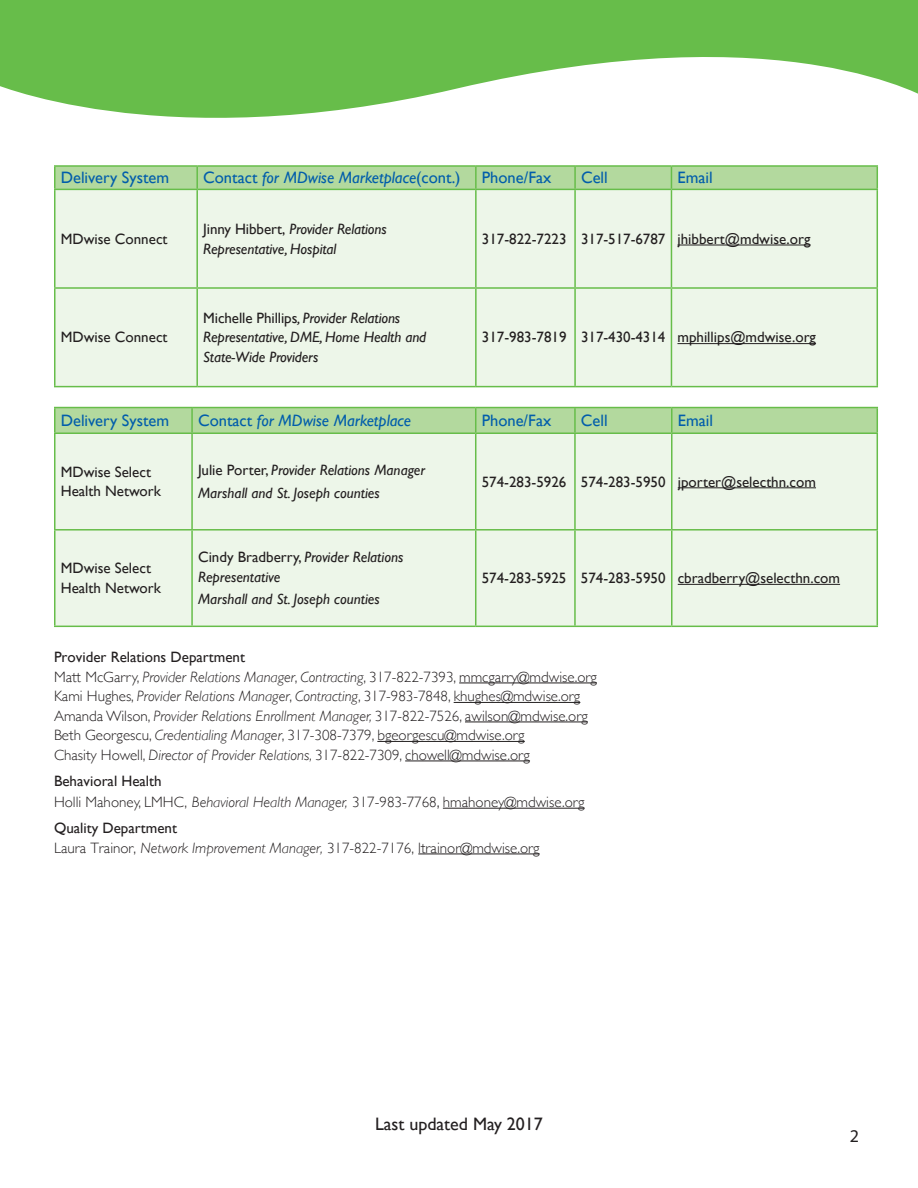
<style>
.page{position:relative;width:918px;height:1188px;background:#fff}
.page>*{position:absolute;margin:0;border:0;box-sizing:border-box;transform-origin:0 0}
.t1{font:18px "Gill Sans";color:#231f20}
.t2{font:18px "Myriad Pro";color:#231f20}
.t3{font:16.5px "Gill Sans";color:#015dab}
.t4{font:italic 16.5px "Gill Sans";color:#015dab}
.t5{font:300 15px "Gill Sans";color:#231f20}
.t6{font:15px/19.5px "Gill Sans";color:#231f20}
.t7{font:italic 15px/19.5px "Gill Sans";letter-spacing:-.005em;color:#231f20}
.s1{font-style:normal}
.s2{font-style:italic}
.s3{font-size:16.5px}
</style>
<div class="page">
<svg style="left:0;top:0;width:918px;height:118px;fill:#67bd4a"></svg>
<div style="left:56px;top:434px;width:821px;height:192px;background:#edf6e9"></div>
<hr style="left:54px;top:407px;width:138px;height:1px;background:#67bd4a">
<hr style="left:54px;top:408px;width:2px;height:24px;background:#67bd4a">
<hr style="left:192px;top:407px;width:284px;height:1px;background:#67bd4a">
<hr style="left:191px;top:434px;width:2px;height:95px;background:#67bd4a">
<hr style="left:191px;top:531px;width:2px;height:95px;background:#67bd4a">
<hr style="left:476px;top:407px;width:99px;height:1px;background:#67bd4a">
<hr style="left:475px;top:434px;width:1px;height:95px;background:#67bd4a">
<hr style="left:475px;top:531px;width:1px;height:95px;background:#67bd4a">
<hr style="left:575px;top:407px;width:97px;height:1px;background:#67bd4a">
<hr style="left:574px;top:434px;width:2px;height:95px;background:#67bd4a">
<hr style="left:574px;top:531px;width:2px;height:95px;background:#67bd4a">
<hr style="left:672px;top:407px;width:206px;height:1px;background:#67bd4a">
<div style="left:55px;top:408px;width:823px;height:24px;background:#b3d99e"></div>
<hr style="left:671px;top:434px;width:2px;height:95px;background:#67bd4a">
<hr style="left:671px;top:531px;width:2px;height:95px;background:#67bd4a">
<hr style="left:54px;top:432px;width:138px;height:2px;background:#67bd4a">
<hr style="left:54px;top:434px;width:2px;height:95px;background:#67bd4a">
<hr style="left:192px;top:432px;width:284px;height:2px;background:#67bd4a">
<hr style="left:476px;top:432px;width:99px;height:2px;background:#67bd4a">
<hr style="left:575px;top:432px;width:97px;height:2px;background:#67bd4a">
<hr style="left:672px;top:432px;width:206px;height:2px;background:#67bd4a">
<hr style="left:877px;top:434px;width:1px;height:95px;background:#67bd4a">
<hr style="left:54px;top:531px;width:2px;height:95px;background:#67bd4a">
<hr style="left:877px;top:531px;width:1px;height:95px;background:#67bd4a">
<hr style="left:54px;top:529px;width:138px;height:2px;background:#67bd4a">
<hr style="left:192px;top:529px;width:284px;height:2px;background:#67bd4a">
<hr style="left:476px;top:529px;width:99px;height:2px;background:#67bd4a">
<hr style="left:575px;top:529px;width:97px;height:2px;background:#67bd4a">
<hr style="left:672px;top:529px;width:206px;height:2px;background:#67bd4a">
<hr style="left:54px;top:626px;width:138px;height:1px;background:#67bd4a">
<hr style="left:192px;top:626px;width:284px;height:1px;background:#67bd4a">
<hr style="left:476px;top:626px;width:99px;height:1px;background:#67bd4a">
<hr style="left:575px;top:626px;width:97px;height:1px;background:#67bd4a">
<hr style="left:672px;top:626px;width:206px;height:1px;background:#67bd4a">
<hr style="left:678px;top:487px;width:138px;height:1px;background:#231f20">
<hr style="left:678px;top:584px;width:162px;height:1px;background:#231f20">
<div style="left:56px;top:190px;width:821px;height:196px;background:#edf6e9"></div>
<hr style="left:54px;top:167px;width:2px;height:22px;background:#67bd4a">
<hr style="left:54px;top:165px;width:143px;height:2px;background:#67bd4a">
<hr style="left:197px;top:165px;width:279px;height:2px;background:#67bd4a">
<hr style="left:476px;top:165px;width:99px;height:2px;background:#67bd4a">
<hr style="left:575px;top:165px;width:96px;height:2px;background:#67bd4a">
<hr style="left:671px;top:165px;width:207px;height:2px;background:#67bd4a">
<svg style="left:55px;top:166px;width:823px;height:23px"></svg>
<hr style="left:54px;top:190px;width:2px;height:97px;background:#67bd4a">
<hr style="left:196px;top:190px;width:2px;height:97px;background:#67bd4a">
<hr style="left:54px;top:289px;width:2px;height:97px;background:#67bd4a">
<hr style="left:196px;top:289px;width:2px;height:97px;background:#67bd4a">
<hr style="left:54px;top:189px;width:143px;height:1px;background:#67bd4a">
<hr style="left:197px;top:189px;width:279px;height:1px;background:#67bd4a">
<hr style="left:54px;top:287px;width:143px;height:2px;background:#67bd4a">
<hr style="left:197px;top:287px;width:279px;height:2px;background:#67bd4a">
<hr style="left:476px;top:189px;width:99px;height:1px;background:#67bd4a">
<hr style="left:476px;top:287px;width:99px;height:2px;background:#67bd4a">
<hr style="left:575px;top:189px;width:96px;height:1px;background:#67bd4a">
<hr style="left:575px;top:287px;width:96px;height:2px;background:#67bd4a">
<hr style="left:671px;top:189px;width:207px;height:1px;background:#67bd4a">
<hr style="left:671px;top:287px;width:207px;height:2px;background:#67bd4a">
<hr style="left:475px;top:190px;width:2px;height:97px;background:#67bd4a">
<hr style="left:475px;top:289px;width:2px;height:97px;background:#67bd4a">
<hr style="left:574px;top:190px;width:2px;height:97px;background:#67bd4a">
<hr style="left:574px;top:289px;width:2px;height:97px;background:#67bd4a">
<hr style="left:671px;top:190px;width:1px;height:97px;background:#67bd4a">
<hr style="left:671px;top:289px;width:1px;height:97px;background:#67bd4a">
<hr style="left:877px;top:190px;width:1px;height:97px;background:#67bd4a">
<hr style="left:877px;top:289px;width:1px;height:97px;background:#67bd4a">
<hr style="left:54px;top:386px;width:143px;height:1px;background:#67bd4a">
<hr style="left:197px;top:386px;width:279px;height:1px;background:#67bd4a">
<hr style="left:476px;top:386px;width:99px;height:1px;background:#67bd4a">
<hr style="left:575px;top:386px;width:96px;height:1px;background:#67bd4a">
<hr style="left:671px;top:386px;width:207px;height:1px;background:#67bd4a">
<hr style="left:677px;top:245px;width:134px;height:1px;background:#231f20">
<hr style="left:677px;top:343px;width:139px;height:1px;background:#231f20">
<hr style="left:459px;top:683px;width:138px;height:1px;background:#231f20">
<hr style="left:454px;top:702px;width:126px;height:1px;background:#231f20">
<hr style="left:465px;top:722px;width:123px;height:1px;background:#231f20">
<hr style="left:377px;top:741px;width:148px;height:1px;background:#231f20">
<hr style="left:405px;top:761px;width:125px;height:1px;background:#231f20">
<hr style="left:443px;top:808px;width:142px;height:1px;background:#231f20">
<hr style="left:418px;top:854px;width:122px;height:1px;background:#231f20">
<p class="t3" style="left:61px;top:168px;width:110px">Delivery System</p>
<p class="t4" style="left:203px;top:168px;width:259px"><span class="s1">Contact</span> for MDwise Marketplace<span class="s1">(cont.)</span></p>
<p class="t3" style="left:482px;top:168px;width:71px">Phone/Fax</p>
<p class="t3" style="left:581px;top:168px;width:28px">Cell</p>
<p class="t3" style="left:677px;top:168px;width:37px">Email</p>
<p class="t6" style="left:61px;top:229px;width:108px">MDwise Connect</p>
<p class="t7" style="left:203px;top:219px;width:185px"><span class="s1">Jinny Hibbert,</span> Provider Relations<br>Representative, Hospital</p>
<p class="t6" style="left:482px;top:229px;width:86px">317-822-7223</p>
<p class="t6" style="left:581px;top:229px;width:86px">317-517-6787</p>
<p class="t6" style="left:677px;top:229px;width:135px">jhibbert@mdwise.org</p>
<p class="t6" style="left:61px;top:328px;width:108px">MDwise Connect</p>
<p class="t7" style="left:203px;top:308px;width:225px"><span class="s1">Michelle Phillips</span>, Provider Relations<br>Representative, DME, Home Health and<br>State-Wide Providers</p>
<p class="t6" style="left:482px;top:328px;width:86px">317-983-7819</p>
<p class="t6" style="left:581px;top:328px;width:86px">317-430-4314</p>
<p class="t6" style="left:677px;top:328px;width:140px">mphillips@mdwise.org</p>
<p class="t3" style="left:61px;top:411px;width:110px">Delivery System</p>
<p class="t4" style="left:198px;top:411px;width:215px"><span class="s1">Contact</span> for MDwise Marketplace</p>
<p class="t3" style="left:482px;top:411px;width:71px">Phone/Fax</p>
<p class="t3" style="left:581px;top:411px;width:28px">Cell</p>
<p class="t3" style="left:678px;top:411px;width:37px">Email</p>
<p class="t6" style="left:61px;top:462px;width:102px">MDwise Select<br>Health Network</p>
<p class="t7" style="left:198px;top:460px;width:229px"><span class="s1">Julie Porter,</span> Provider Relations Manager</p>
<p class="t6" style="left:482px;top:472px;width:86px">574-283-5926</p>
<p class="t6" style="left:581px;top:472px;width:86px">574-283-5950</p>
<p class="t6" style="left:678px;top:472px;width:140px">jporter@selecthn.com</p>
<p class="t7" style="left:198px;top:483px;width:183px">Marshall and St. Joseph counties</p>
<p class="t6" style="left:61px;top:559px;width:102px">MDwise Select<br>Health Network</p>
<p class="t7" style="left:198px;top:547px;width:207px"><span class="s1">Cindy Bradberry,</span> Provider Relations<br>Representative</p>
<p class="t7" style="left:198px;top:590px;width:183px">Marshall and St. Joseph counties</p>
<p class="t6" style="left:482px;top:568px;width:86px">574-283-5925</p>
<p class="t6" style="left:581px;top:568px;width:86px">574-283-5950</p>
<p class="t6" style="left:678px;top:568px;width:164px">cbradberry@selecthn.com</p>
<p class="t6" style="left:54px;top:647px;width:193px">Provider Relations Department</p>
<p class="t5" style="left:54px;top:665px;width:544px">Matt McGarry, <span class="s2">Provider Relations Manager</span>, <span class="s2">Contracting</span>, 317-822-7393, mmcgarry@mdwise.org</p>
<p class="t5" style="left:54px;top:685px;width:528px">Kami Hughes, <span class="s2">Provider Relations Manager</span>, <span class="s2">Contracting</span>, 317-983-7848, khughes@mdwise.org</p>
<p class="t5" style="left:54px;top:704px;width:535px">Amanda Wilson, <span class="s2">Provider Relations Enrollment Manager,</span> 317-822-7526, awilson@mdwise.org</p>
<p class="t5" style="left:54px;top:724px;width:472px">Beth Georgescu, <span class="s2">Credentialing Manager</span>, 317-308-7379, bgeorgescu@mdwise.org</p>
<p class="t5" style="left:54px;top:743px;width:478px">Chasity Howell, <span class="s2">Director of Provider Relations,</span> 317-822-7309, chowell@mdwise.org</p>
<p class="t6" style="left:54px;top:771px;width:109px">Behavioral Health</p>
<p class="t5" style="left:54px;top:790px;width:532px">Holli Mahoney, LMHC, <span class="s2">Behavioral Health Manager,</span> 317-983-7768<span class="s3">,</span> hmahoney@mdwise.org</p>
<p class="t6" style="left:54px;top:818px;width:125px">Quality Department</p>
<p class="t5" style="left:54px;top:836px;width:487px">Laura Trainor, <span class="s2">Network Improvement Manager,</span> 317-822-7176, ltrainor@mdwise.org</p>
<p class="t1" style="left:375px;top:1113px;width:169px">Last updated May 2017</p>
<p class="t2" style="left:850px;top:1125px;width:11px">2</p>
</div>
